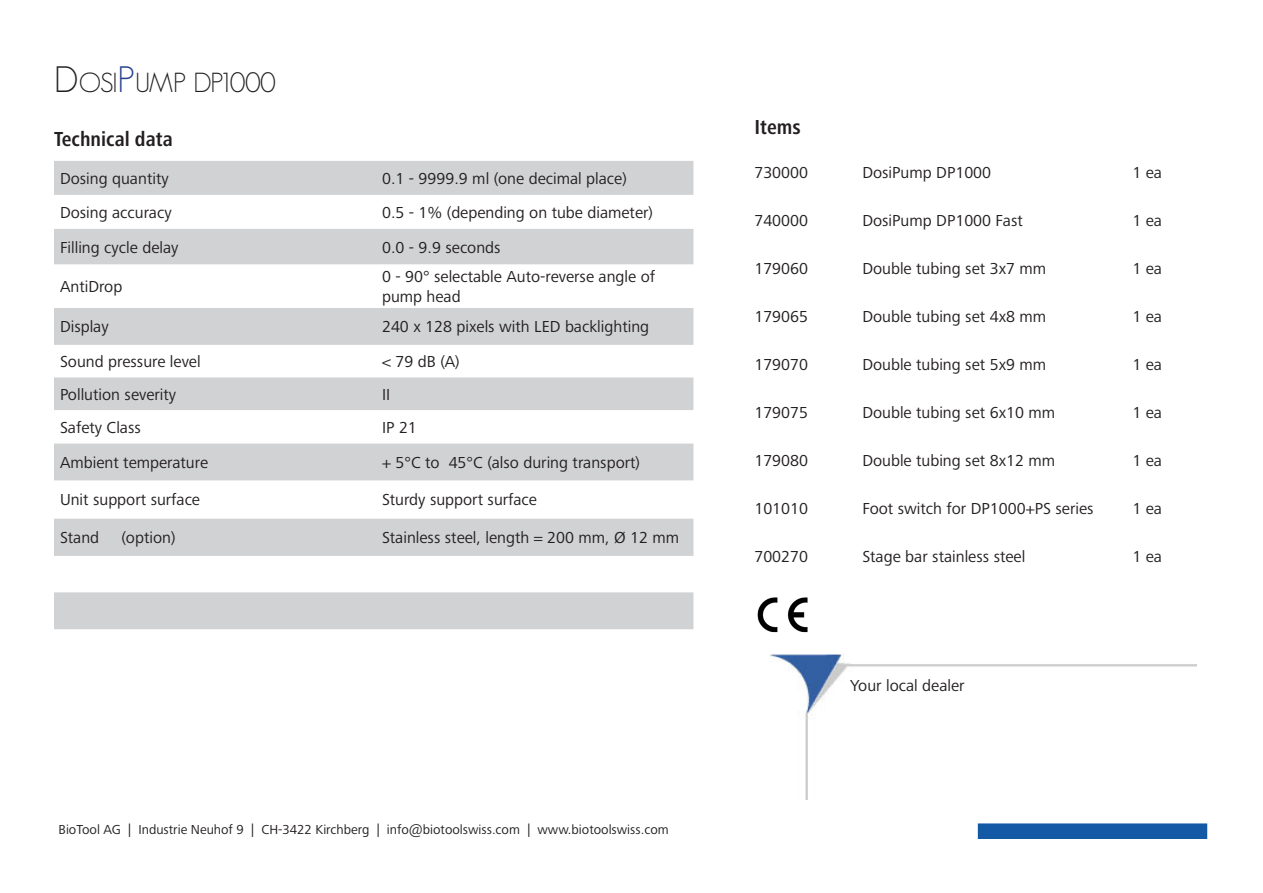
<style>
.page{position:relative;width:1263px;height:893px;background:#fff}
.page>*{position:absolute;margin:0;border:0;box-sizing:border-box;transform-origin:0 0}
.t1{font:300 27px "Geosans";letter-spacing:-.05em;color:#231f20}
.t2{font:700 condensed 21px "Frutiger Next LTW1 G";color:#231f20}
.t3{font:16.5px/19.8px "Frutiger Next LTW1 G";color:#231f20}
.t4{font:13.5px "Frutiger Next LTW1 G";color:#231f20}
.s1{font-size:36px}
.s2{font-size:36px;color:#253f8e}
</style>
<div class="page">
<img style="left:770px;top:653px;width:426px;height:146px">
<div style="left:978px;top:823px;width:229px;height:16px;background:#1359a6;border:2px solid #1359a6"></div>
<svg style="left:54px;top:161px;width:639px;height:468px;fill:#d1d2d4"></svg>
<img style="left:757px;top:597px;width:51px;height:36px">
<p class="t1" style="left:54px;top:68px;width:223px"><span class="s1">D</span>OSI<span class="s2">P</span>UMP DP1000</p>
<p class="t2" style="left:54px;top:127px;width:120px">Technical data</p>
<p class="t3" style="left:60px;top:169px;width:110px">Dosing quantity</p>
<p class="t3" style="left:382px;top:169px;width:246px">0.1 - 9999.9 ml (one decimal place)</p>
<p class="t3" style="left:60px;top:203px;width:113px">Dosing accuracy</p>
<p class="t3" style="left:382px;top:203px;width:272px">0.5 - 1% (depending on tube diameter)</p>
<p class="t3" style="left:60px;top:238px;width:120px">Filling cycle delay</p>
<p class="t3" style="left:382px;top:238px;width:120px">0.0 - 9.9 seconds</p>
<p class="t3" style="left:60px;top:277px;width:64px">AntiDrop</p>
<p class="t3" style="left:382px;top:267px;width:274px">0 - 90° selectable Auto-reverse angle of pump head</p>
<p class="t3" style="left:60px;top:317px;width:50px">Display</p>
<p class="t3" style="left:382px;top:317px;width:269px">240 x 128 pixels with LED backlighting</p>
<p class="t3" style="left:60px;top:352px;width:142px">Sound pressure level</p>
<p class="t3" style="left:382px;top:352px;width:79px">&lt; 79 dB (A)</p>
<p class="t3" style="left:60px;top:385px;width:118px">Pollution severity</p>
<p class="t3" style="left:382px;top:385px;width:10px">II</p>
<p class="t3" style="left:60px;top:418px;width:82px">Safety Class</p>
<p class="t3" style="left:382px;top:418px;width:36px">IP 21</p>
<p class="t3" style="left:60px;top:453px;width:150px">Ambient temperature</p>
<p class="t3" style="left:382px;top:453px;width:259px">+ 5°C to 45°C (also during transport)</p>
<p class="t3" style="left:60px;top:491px;width:142px">Unit support surface</p>
<p class="t3" style="left:382px;top:491px;width:156px">Sturdy support surface</p>
<p class="t3" style="left:60px;top:528px;width:41px">Stand</p>
<p class="t3" style="left:122px;top:528px;width:55px">(option)</p>
<p class="t3" style="left:382px;top:528px;width:299px">Stainless steel, length = 200 mm, Ø 12 mm</p>
<p class="t4" style="left:59px;top:821px;width:612px">BioTool AG | Industrie Neuhof 9 | CH-3422 Kirchberg | info@biotoolswiss.com | www.biotoolswiss.com</p>
<p class="t2" style="left:754px;top:115px;width:48px">Items</p>
<p class="t3" style="left:754px;top:163px;width:55px">730000</p>
<p class="t3" style="left:862px;top:163px;width:130px">DosiPump DP1000</p>
<p class="t3" style="left:1132px;top:163px;width:31px">1 ea</p>
<p class="t3" style="left:754px;top:211px;width:55px">740000</p>
<p class="t3" style="left:862px;top:211px;width:162px">DosiPump DP1000 Fast</p>
<p class="t3" style="left:1132px;top:211px;width:31px">1 ea</p>
<p class="t3" style="left:754px;top:259px;width:55px">179060</p>
<p class="t3" style="left:862px;top:259px;width:185px">Double tubing set 3x7 mm</p>
<p class="t3" style="left:1132px;top:259px;width:31px">1 ea</p>
<p class="t3" style="left:754px;top:307px;width:55px">179065</p>
<p class="t3" style="left:862px;top:307px;width:185px">Double tubing set 4x8 mm</p>
<p class="t3" style="left:1132px;top:307px;width:31px">1 ea</p>
<p class="t3" style="left:754px;top:355px;width:55px">179070</p>
<p class="t3" style="left:862px;top:355px;width:185px">Double tubing set 5x9 mm</p>
<p class="t3" style="left:1132px;top:355px;width:31px">1 ea</p>
<p class="t3" style="left:754px;top:403px;width:55px">179075</p>
<p class="t3" style="left:862px;top:403px;width:194px">Double tubing set 6x10 mm</p>
<p class="t3" style="left:1132px;top:403px;width:31px">1 ea</p>
<p class="t3" style="left:754px;top:451px;width:55px">179080</p>
<p class="t3" style="left:862px;top:451px;width:194px">Double tubing set 8x12 mm</p>
<p class="t3" style="left:1132px;top:451px;width:31px">1 ea</p>
<p class="t3" style="left:754px;top:499px;width:55px">101010</p>
<p class="t3" style="left:862px;top:499px;width:233px">Foot switch for DP1000+PS series</p>
<p class="t3" style="left:1132px;top:499px;width:31px">1 ea</p>
<p class="t3" style="left:754px;top:548px;width:55px">700270</p>
<p class="t3" style="left:862px;top:548px;width:164px">Stage bar stainless steel</p>
<p class="t3" style="left:1132px;top:548px;width:31px">1 ea</p>
<p class="t3" style="left:850px;top:676px;width:116px">Your local dealer</p>
</div>
